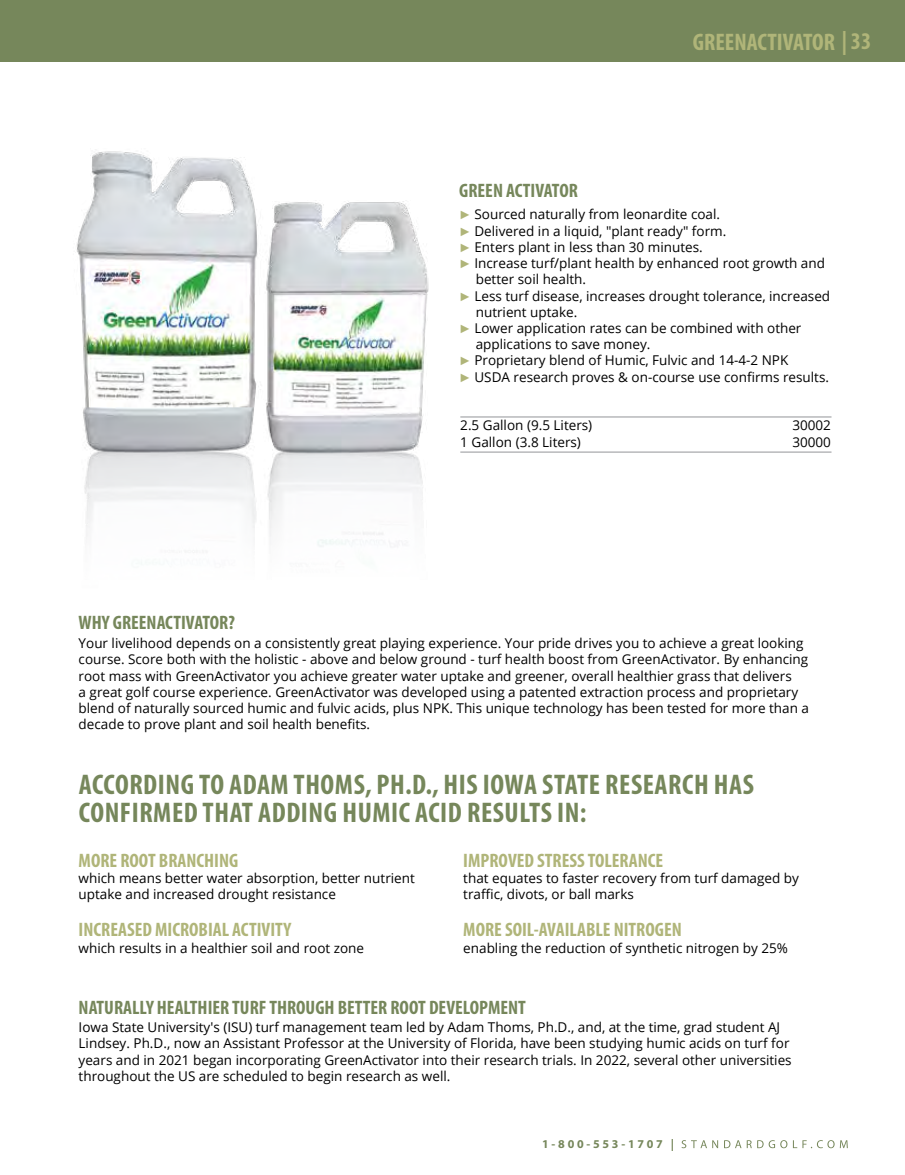
<style>
.page{position:relative;width:905px;height:1175px;background:#fff}
.page>*{position:absolute;margin:0;border:0;box-sizing:border-box;transform-origin:0 0}
.t1{font:700 condensed 28.5px/28.5px "Myriad Pro";letter-spacing:.02em;color:#76875b}
.t2{font:700 condensed 24px "Myriad Pro";color:#b0b579}
.t3{font:700 condensed 19.5px "Myriad Pro";color:#b0b579}
.t4{font:700 condensed 19.5px "Myriad Pro";color:#76875b}
.t5{font:13.5px/16.2px "Open Sans";color:#000}
.t6{font:700 12px "Myriad Pro";letter-spacing:.23em;color:#76875b}
.s1{font-family:"Arial";font-size:12px;color:#b0b579}
</style>
<div class="page">
<div style="left:0;top:0;width:904px;height:62px;background:#76875b"></div>
<svg style="left:681px;top:1140px;width:37px;height:8px"></svg>
<svg style="left:724px;top:1140px;width:27px;height:8px"></svg>
<svg style="left:757px;top:1140px;width:90px;height:8px"></svg>
<hr style="left:460px;top:452px;width:371px;height:1px;background:#939598">
<hr style="left:460px;top:417px;width:371px;height:1px;background:#939598">
<img style="left:76px;top:151px;width:353px;height:396px">
<h2 class="t2" style="left:692px;top:27px;width:180px">GREENACTIVATOR | 33</h2>
<h3 class="t4" style="left:79px;top:610px;width:158px">WHY GREENACTIVATOR?</h3>
<h3 class="t4" style="left:459px;top:178px;width:120px">GREEN ACTIVATOR</h3>
<p class="t5" style="left:459px;top:206px;width:262px"><span class="s1">►</span> Sourced naturally from leonardite coal.</p>
<p class="t5" style="left:459px;top:222px;width:268px"><span class="s1">►</span> Delivered in a liquid, "plant ready" form.</p>
<p class="t5" style="left:459px;top:238px;width:245px"><span class="s1">►</span> Enters plant in less than 30 minutes.</p>
<p class="t5" style="left:459px;top:255px;width:367px"><span class="s1">►</span> Increase turf/plant health by enhanced root growth and</p>
<p class="t5" style="left:475px;top:271px;width:112px">better soil health.</p>
<p class="t5" style="left:459px;top:287px;width:372px"><span class="s1">►</span> Less turf disease, increases drought tolerance, increased</p>
<p class="t5" style="left:475px;top:303px;width:103px">nutrient uptake.</p>
<p class="t5" style="left:459px;top:319px;width:344px"><span class="s1">►</span> Lower application rates can be combined with other</p>
<p class="t5" style="left:475px;top:336px;width:176px">applications to save money.</p>
<p class="t5" style="left:459px;top:352px;width:330px"><span class="s1">►</span> Proprietary blend of Humic, Fulvic and 14-4-2 NPK</p>
<p class="t5" style="left:459px;top:368px;width:371px"><span class="s1">►</span> USDA research proves &amp; on-course use confirms results.</p>
<p class="t5" style="left:460px;top:417px;width:133px">2.5 Gallon (9.5 Liters)</p>
<p class="t5" style="left:792px;top:417px;width:40px">30002</p>
<p class="t5" style="left:460px;top:433px;width:122px">1 Gallon (3.8 Liters)</p>
<p class="t5" style="left:792px;top:433px;width:40px">30000</p>
<p class="t5" style="left:79px;top:635px;width:732px">Your livelihood depends on a consistently great playing experience. Your pride drives you to achieve a great looking course. Score both with the holistic - above and below ground - turf health boost from GreenActivator. By enhancing root mass with GreenActivator you achieve greater water uptake and greener, overall healthier grass that delivers<br>a great golf course experience. GreenActivator was developed using a patented extraction process and proprietary blend of naturally sourced humic and fulvic acids, plus NPK. This unique technology has been tested for more than a decade to prove plant and soil health benefits.</p>
<h1 class="t1" style="left:79px;top:769px;width:676px">ACCORDING TO ADAM THOMS, PH.D., HIS IOWA STATE RESEARCH HAS<br>CONFIRMED THAT ADDING HUMIC ACID RESULTS IN:</h1>
<h3 class="t3" style="left:79px;top:848px;width:161px">MORE ROOT BRANCHING</h3>
<h3 class="t3" style="left:463px;top:848px;width:201px">IMPROVED STRESS TOLERANCE</h3>
<p class="t5" style="left:79px;top:869px;width:338px">which means better water absorption, better nutrient uptake and increased drought resistance</p>
<p class="t5" style="left:463px;top:869px;width:337px">that equates to faster recovery from turf damaged by traffic, divots, or ball marks</p>
<h3 class="t3" style="left:79px;top:917px;width:214px">INCREASED MICROBIAL ACTIVITY</h3>
<h3 class="t3" style="left:463px;top:917px;width:220px">MORE SOIL-AVAILABLE NITROGEN</h3>
<p class="t5" style="left:79px;top:940px;width:287px">which results in a healthier soil and root zone</p>
<p class="t5" style="left:463px;top:940px;width:326px">enabling the reduction of synthetic nitrogen by 25%</p>
<h3 class="t4" style="left:79px;top:995px;width:449px">NATURALLY HEALTHIER TURF THROUGH BETTER ROOT DEVELOPMENT</h3>
<p class="t5" style="left:79px;top:1018px;width:714px">Iowa State University's (ISU) turf management team led by Adam Thoms, Ph.D., and, at the time, grad student AJ Lindsey. Ph.D., now an Assistant Professor at the University of Florida, have been studying humic acids on turf for years and in 2021 began incorporating GreenActivator into their research trials. In 2022, several other universities throughout the US are scheduled to begin research as well.</p>
<p class="t6" style="left:542px;top:1136px;width:134px">1-800-553-1707 |</p>
</div>
